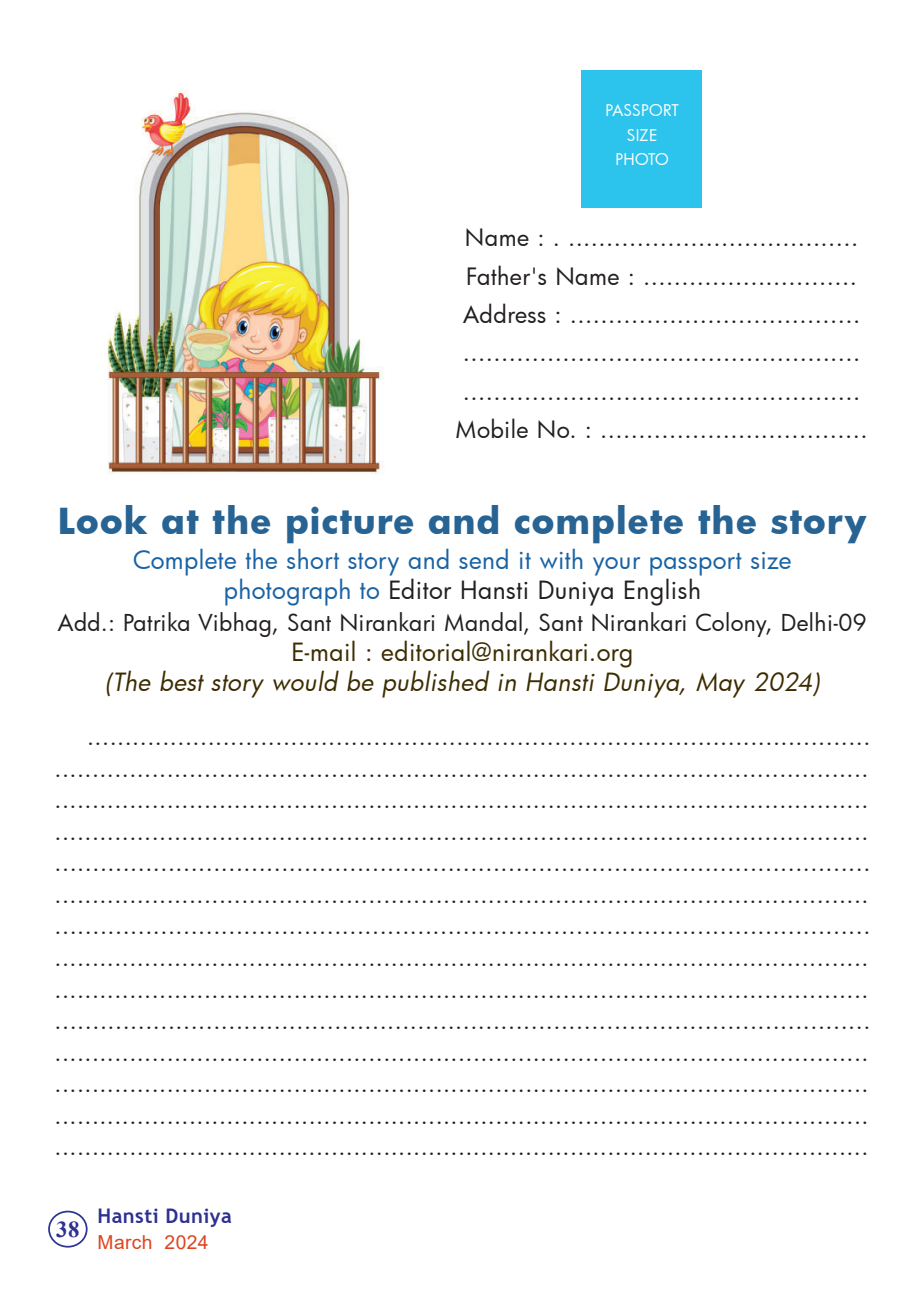
<style>
.page{position:relative;width:920px;height:1292px;background:#fff}
.page>*{position:absolute;margin:0;border:0;box-sizing:border-box;transform-origin:0 0}
.t1{font:700 35px "Futura";letter-spacing:.025em;color:#276393}
.t2{font:24.5px/29.8px "Futura";letter-spacing:.02em;color:#1962a3;text-align:center}
.t3{font:italic 24.5px "Futura";letter-spacing:.02em;color:#3c2c00}
.t4{font:24.5px "Futura";letter-spacing:.02em;color:#3c2c00}
.t5{font:23.28px/38.3px "Futura";letter-spacing:.02em;color:#231f20;text-align:center}
.t6{font:22.75px/31.5px "Futura";letter-spacing:.02em;color:#231f20;text-align:justify}
.t7{font:700 22.75px "Times New Roman";color:#2e3092}
.t8{font:700 20.12px "Trebuchet MS";letter-spacing:.02em;color:#2e3092}
.t9{font:19.25px "Arial";letter-spacing:.02em;color:#dc4520}
.t10{font:15.75px/24.5px "Futura";color:#fff;text-align:center}
.s1{color:#231f20}
</style>
<div class="page">
<svg style="left:48px;top:1210px;width:40px;height:38px"></svg>
<div style="left:581px;top:70px;width:120px;height:138px;background:#2cc3ec"></div>
<img style="left:107px;top:91px;width:277px;height:383px">
<p class="t10" style="left:605px;top:98px;width:75px">PASSPORT<br>SIZE<br>PHOTO</p>
<p class="t5" style="left:455px;top:218px;width:413px">Name : . ......................................<br>Father's Name : ............................<br>Address : ...................................... .................................................... ....................................................<br>Mobile No. : ...................................</p>
<h1 class="t1" style="left:58px;top:496px;width:810px">Look at the picture and complete the story</h1>
<p class="t2" style="left:133px;top:544px;width:659px">Complete the short story and send it with your passport size photograph to <span class="s1">Editor Hansti Duniya English</span></p>
<p class="t6" style="left:58px;top:606px;width:810px">Add.: Patrika Vibhag, Sant Nirankari Mandal, Sant Nirankari Colony, Delhi-09</p>
<p class="t4" style="left:291px;top:635px;width:343px">E-mail : editorial@nirankari.org</p>
<p class="t3" style="left:105px;top:664px;width:716px">(The best story would be published in Hansti Duniya, May 2024)</p>
<p class="t6" style="left:55px;top:720px;width:816px;text-indent:32px">........................................................................................................ ............................................................................................................. ............................................................................................................. ............................................................................................................. ............................................................................................................ ............................................................................................................. ............................................................................................................ ............................................................................................................. ............................................................................................................. ............................................................................................................ ............................................................................................................. ............................................................................................................. ............................................................................................................. .............................................................................................................</p>
<p class="t7" style="left:56px;top:1212px;width:25px">38</p>
<p class="t8" style="left:98px;top:1202px;width:136px">Hansti Duniya</p>
<p class="t9" style="left:98px;top:1228px;width:112px">March 2024</p>
</div>
